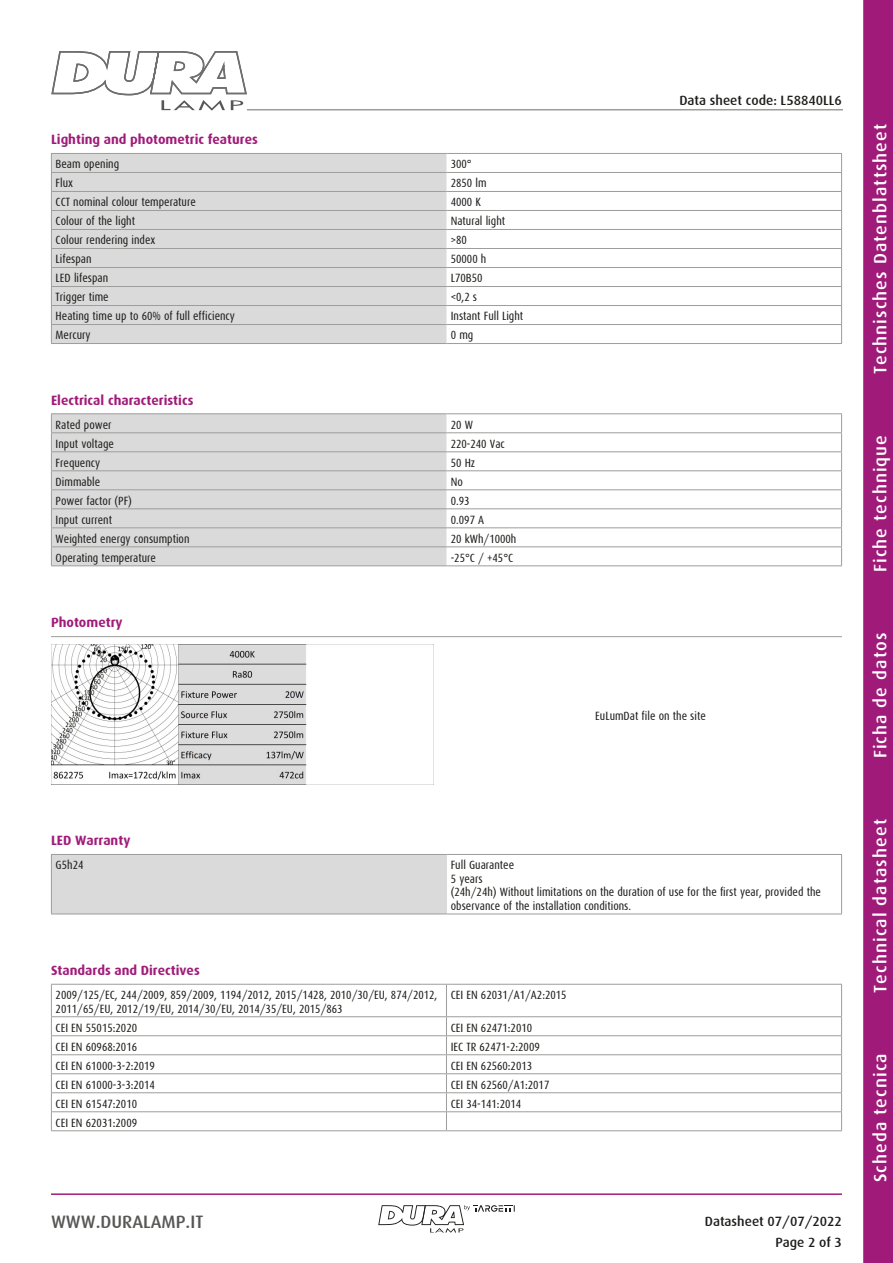
<style>
.page{position:relative;width:893px;height:1263px;background:#fff}
.page>*{position:absolute;margin:0;border:0;box-sizing:border-box;transform-origin:0 0}
.t1{font:500 18px "Dax";letter-spacing:.06em;color:#fff}
.t2{font:500 18px "Dax";color:#575756}
.t3{font:700 13.5px "Dax";color:#a01b79}
.t4{font:500 13.5px/21.3px "Dax";color:#1d1d1b;text-align:right}
.t5{font:12px/13.5px "Dax Condensed";color:#1d1d1b}
</style>
<div class="page">
<svg style="left:863px;top:0;width:30px;height:1263px;background:#a2207b"></svg>
<hr style="left:51px;top:1193px;width:791px;height:2px;background:#a01b79">
<svg style="left:51px;top:51px;width:197px;height:60px"></svg>
<svg style="left:378px;top:1205px;width:137px;height:28px"></svg>
<hr style="left:247px;top:109px;width:596px;height:1px;background:#9d9d9c">
<div style="left:52px;top:154px;width:394px;height:189px;background:#dadada"></div>
<hr style="left:446px;top:153px;width:396px;height:1px;background:#9d9d9c">
<hr style="left:446px;top:172px;width:396px;height:1px;background:#9d9d9c">
<hr style="left:446px;top:191px;width:396px;height:1px;background:#9d9d9c">
<hr style="left:446px;top:210px;width:396px;height:1px;background:#9d9d9c">
<hr style="left:446px;top:229px;width:396px;height:1px;background:#9d9d9c">
<hr style="left:446px;top:248px;width:396px;height:1px;background:#9d9d9c">
<hr style="left:446px;top:267px;width:396px;height:1px;background:#9d9d9c">
<hr style="left:446px;top:286px;width:396px;height:1px;background:#9d9d9c">
<hr style="left:446px;top:305px;width:396px;height:1px;background:#9d9d9c">
<hr style="left:446px;top:324px;width:396px;height:1px;background:#9d9d9c">
<svg style="left:841px;top:154px;width:1px;height:189px"></svg>
<hr style="left:446px;top:343px;width:396px;height:1px;background:#9d9d9c">
<hr style="left:51px;top:153px;width:395px;height:1px;background:#9d9d9c">
<hr style="left:51px;top:172px;width:395px;height:1px;background:#9d9d9c">
<hr style="left:51px;top:191px;width:395px;height:1px;background:#9d9d9c">
<hr style="left:51px;top:210px;width:395px;height:1px;background:#9d9d9c">
<hr style="left:51px;top:229px;width:395px;height:1px;background:#9d9d9c">
<hr style="left:51px;top:248px;width:395px;height:1px;background:#9d9d9c">
<hr style="left:51px;top:267px;width:395px;height:1px;background:#9d9d9c">
<hr style="left:51px;top:286px;width:395px;height:1px;background:#9d9d9c">
<hr style="left:51px;top:305px;width:395px;height:1px;background:#9d9d9c">
<hr style="left:51px;top:324px;width:395px;height:1px;background:#9d9d9c">
<svg style="left:51px;top:154px;width:1px;height:189px"></svg>
<hr style="left:51px;top:343px;width:395px;height:1px;background:#9d9d9c">
<div style="left:52px;top:414px;width:394px;height:151px;background:#dadada"></div>
<hr style="left:446px;top:413px;width:396px;height:1px;background:#9d9d9c">
<hr style="left:446px;top:432px;width:396px;height:1px;background:#9d9d9c">
<hr style="left:446px;top:451px;width:396px;height:1px;background:#9d9d9c">
<hr style="left:446px;top:470px;width:396px;height:1px;background:#9d9d9c">
<hr style="left:446px;top:489px;width:396px;height:1px;background:#9d9d9c">
<hr style="left:446px;top:508px;width:396px;height:1px;background:#9d9d9c">
<hr style="left:446px;top:527px;width:396px;height:1px;background:#9d9d9c">
<hr style="left:446px;top:546px;width:396px;height:1px;background:#9d9d9c">
<svg style="left:841px;top:414px;width:1px;height:151px"></svg>
<hr style="left:446px;top:565px;width:396px;height:1px;background:#9d9d9c">
<hr style="left:51px;top:413px;width:395px;height:1px;background:#9d9d9c">
<hr style="left:51px;top:432px;width:395px;height:1px;background:#9d9d9c">
<hr style="left:51px;top:451px;width:395px;height:1px;background:#9d9d9c">
<hr style="left:51px;top:470px;width:395px;height:1px;background:#9d9d9c">
<hr style="left:51px;top:489px;width:395px;height:1px;background:#9d9d9c">
<hr style="left:51px;top:508px;width:395px;height:1px;background:#9d9d9c">
<hr style="left:51px;top:527px;width:395px;height:1px;background:#9d9d9c">
<hr style="left:51px;top:546px;width:395px;height:1px;background:#9d9d9c">
<svg style="left:51px;top:414px;width:1px;height:151px"></svg>
<hr style="left:51px;top:565px;width:395px;height:1px;background:#9d9d9c">
<img style="left:51px;top:644px;width:383px;height:140px">
<hr style="left:51px;top:636px;width:791px;height:1px;background:#9d9d9c">
<div style="left:51px;top:854px;width:395px;height:60px;background:#dadada"></div>
<hr style="left:446px;top:854px;width:396px;height:1px;background:#9d9d9c">
<hr style="left:841px;top:855px;width:1px;height:58px;background:#9d9d9c">
<hr style="left:446px;top:913px;width:396px;height:1px;background:#9d9d9c">
<hr style="left:51px;top:854px;width:395px;height:1px;background:#9d9d9c">
<hr style="left:51px;top:855px;width:1px;height:58px;background:#9d9d9c">
<hr style="left:51px;top:913px;width:395px;height:1px;background:#9d9d9c">
<hr style="left:51px;top:984px;width:395px;height:1px;background:#9d9d9c">
<hr style="left:51px;top:984px;width:1px;height:32px;background:#9d9d9c">
<hr style="left:446px;top:984px;width:396px;height:1px;background:#9d9d9c">
<hr style="left:446px;top:984px;width:1px;height:32px;background:#9d9d9c">
<hr style="left:841px;top:984px;width:1px;height:32px;background:#9d9d9c">
<hr style="left:51px;top:1016px;width:395px;height:1px;background:#9d9d9c">
<hr style="left:446px;top:1016px;width:396px;height:1px;background:#9d9d9c">
<hr style="left:51px;top:1035px;width:395px;height:1px;background:#9d9d9c">
<hr style="left:446px;top:1035px;width:396px;height:1px;background:#9d9d9c">
<hr style="left:51px;top:1054px;width:395px;height:1px;background:#9d9d9c">
<hr style="left:446px;top:1054px;width:396px;height:1px;background:#9d9d9c">
<hr style="left:51px;top:1073px;width:395px;height:1px;background:#9d9d9c">
<hr style="left:446px;top:1073px;width:396px;height:1px;background:#9d9d9c">
<hr style="left:51px;top:1092px;width:395px;height:1px;background:#9d9d9c">
<hr style="left:446px;top:1092px;width:396px;height:1px;background:#9d9d9c">
<hr style="left:51px;top:1111px;width:395px;height:1px;background:#9d9d9c">
<svg style="left:51px;top:1017px;width:1px;height:113px"></svg>
<hr style="left:446px;top:1111px;width:396px;height:1px;background:#9d9d9c">
<svg style="left:446px;top:1017px;width:1px;height:113px"></svg>
<svg style="left:841px;top:1017px;width:1px;height:113px"></svg>
<hr style="left:51px;top:1130px;width:395px;height:1px;background:#9d9d9c">
<hr style="left:446px;top:1130px;width:396px;height:1px;background:#9d9d9c">
<p class="t3" style="left:51px;top:132px;width:208px">Lighting and photometric features</p>
<p class="t5" style="left:56px;top:157px;width:65px">Beam opening</p>
<p class="t5" style="left:451px;top:157px;width:23px">300°</p>
<p class="t5" style="left:56px;top:176px;width:19px">Flux</p>
<p class="t5" style="left:451px;top:176px;width:37px">2850 lm</p>
<p class="t5" style="left:56px;top:195px;width:142px">CCT nominal colour temperature</p>
<p class="t5" style="left:451px;top:195px;width:32px">4000 K</p>
<p class="t5" style="left:56px;top:214px;width:81px">Colour of the light</p>
<p class="t5" style="left:451px;top:214px;width:56px">Natural light</p>
<p class="t5" style="left:56px;top:233px;width:101px">Colour rendering index</p>
<p class="t5" style="left:451px;top:233px;width:18px">&gt;80</p>
<p class="t5" style="left:56px;top:252px;width:37px">Lifespan</p>
<p class="t5" style="left:451px;top:252px;width:37px">50000 h</p>
<p class="t5" style="left:56px;top:272px;width:54px">LED lifespan</p>
<p class="t5" style="left:451px;top:272px;width:33px">L70B50</p>
<p class="t5" style="left:56px;top:291px;width:55px">Trigger time</p>
<p class="t5" style="left:451px;top:291px;width:28px">&lt;0,2 s</p>
<p class="t5" style="left:56px;top:310px;width:181px">Heating time up to 60% of full efficiency</p>
<p class="t5" style="left:451px;top:310px;width:74px">Instant Full Light</p>
<p class="t5" style="left:56px;top:329px;width:37px">Mercury</p>
<p class="t5" style="left:451px;top:329px;width:24px">0 mg</p>
<p class="t3" style="left:51px;top:392px;width:144px">Electrical characteristics</p>
<p class="t5" style="left:56px;top:418px;width:57px">Rated power</p>
<p class="t5" style="left:451px;top:418px;width:24px">20 W</p>
<p class="t5" style="left:56px;top:437px;width:60px">Input voltage</p>
<p class="t5" style="left:451px;top:437px;width:56px">220-240 Vac</p>
<p class="t5" style="left:56px;top:456px;width:46px">Frequency</p>
<p class="t5" style="left:451px;top:456px;width:26px">50 Hz</p>
<p class="t5" style="left:56px;top:475px;width:46px">Dimmable</p>
<p class="t5" style="left:451px;top:475px;width:14px">No</p>
<p class="t5" style="left:56px;top:494px;width:78px">Power factor (PF)</p>
<p class="t5" style="left:451px;top:494px;width:20px">0.93</p>
<p class="t5" style="left:56px;top:513px;width:58px">Input current</p>
<p class="t5" style="left:451px;top:513px;width:35px">0.097 A</p>
<p class="t5" style="left:56px;top:532px;width:135px">Weighted energy consumption</p>
<p class="t5" style="left:451px;top:532px;width:67px">20 kWh/1000h</p>
<p class="t5" style="left:56px;top:551px;width:102px">Operating temperature</p>
<p class="t5" style="left:451px;top:551px;width:64px">-25°C / +45°C</p>
<p class="t3" style="left:51px;top:614px;width:73px">Photometry</p>
<p class="t4" style="left:679px;top:90px;width:164px">Data sheet code: L58840LL6</p>
<p class="t5" style="left:595px;top:709px;width:112px">EuLumDat file on the site</p>
<p class="t3" style="left:51px;top:833px;width:81px">LED Warranty</p>
<p class="t5" style="left:56px;top:858px;width:29px">G5h24</p>
<p class="t5" style="left:451px;top:858px;width:372px">Full Guarantee<br>5 years<br>(24h/24h) Without limitations on the duration of use for the first year, provided the observance of the installation conditions.</p>
<p class="t3" style="left:51px;top:963px;width:150px">Standards and Directives</p>
<p class="t5" style="left:56px;top:988px;width:383px">2009/125/EC, 244/2009, 859/2009, 1194/2012, 2015/1428, 2010/30/EU, 874/2012,<br>2011/65/EU, 2012/19/EU, 2014/30/EU, 2014/35/EU, 2015/863</p>
<p class="t5" style="left:451px;top:988px;width:117px">CEI EN 62031/A1/A2:2015</p>
<p class="t5" style="left:56px;top:1021px;width:83px">CEI EN 55015:2020</p>
<p class="t5" style="left:451px;top:1021px;width:83px">CEI EN 62471:2010</p>
<p class="t5" style="left:56px;top:1040px;width:83px">CEI EN 60968:2016</p>
<p class="t5" style="left:451px;top:1040px;width:91px">IEC TR 62471-2:2009</p>
<p class="t5" style="left:56px;top:1059px;width:101px">CEI EN 61000-3-2:2019</p>
<p class="t5" style="left:451px;top:1059px;width:83px">CEI EN 62560:2013</p>
<p class="t5" style="left:56px;top:1078px;width:101px">CEI EN 61000-3-3:2014</p>
<p class="t5" style="left:451px;top:1078px;width:100px">CEI EN 62560/A1:2017</p>
<p class="t5" style="left:56px;top:1097px;width:83px">CEI EN 61547:2010</p>
<p class="t5" style="left:451px;top:1097px;width:72px">CEI 34-141:2014</p>
<p class="t5" style="left:56px;top:1116px;width:83px">CEI EN 62031:2009</p>
<h1 class="t2" style="left:51px;top:1212px;width:154px">WWW.DURALAMP.IT</h1>
<p class="t4" style="left:705px;top:1211px;width:139px">Datasheet 07/07/2022<br>Page 2 of 3</p>
<h1 class="t1" style="left:870px;top:374px;width:252px;rotate:-90deg">Technisches Datenblattsheet</h1>
<h1 class="t1" style="left:870px;top:572px;width:139px;rotate:-90deg">Fiche technique</h1>
<h1 class="t1" style="left:870px;top:758px;width:127px;rotate:-90deg">Ficha de datos</h1>
<h1 class="t1" style="left:870px;top:993px;width:175px;rotate:-90deg">Technical datasheet</h1>
<h1 class="t1" style="left:870px;top:1182px;width:130px;rotate:-90deg">Scheda tecnica</h1>
</div>
